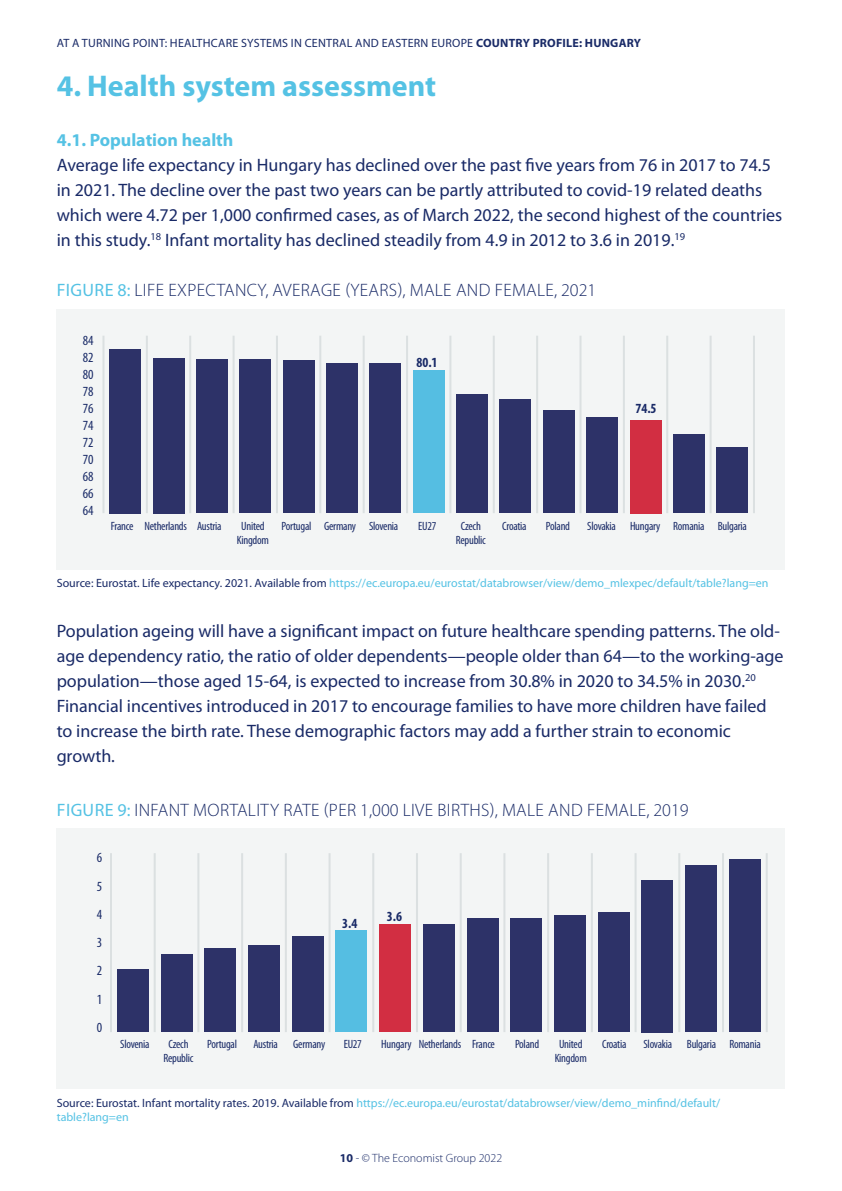
<style>
.page{position:relative;width:842px;height:1191px;background:#fff}
.page>*{position:absolute;margin:0;border:0;box-sizing:border-box;transform-origin:0 0}
.t1{font:700 30px "Myriad Pro";color:#55c2e4}
.t2{font:18px/25px "Myriad Pro";color:#192a67}
.t3{font:300 18px "Myriad Pro";letter-spacing:.02em;color:#192a67}
.t4{font:700 18px "Myriad Pro";color:#55c2e4}
.t5{font:condensed 14.2px "Myriad Pro";color:#192a67}
.t6{font:condensed 14px/17px "Myriad Pro";color:#192a67;text-align:justify}
.t7{font:700 condensed 14px "Myriad Pro";color:#192a67}
.t8{font:12px/14px "Myriad Pro";color:#55c2e4}
.t9{font:condensed 12px/14px "Myriad Pro";letter-spacing:-.02em;color:#192a67;text-align:center}
.t10{font:12px "Myriad Pro";letter-spacing:.02em;color:#192a67}
.t11{font:300 12px "Myriad Pro";color:#192a67}
.s1{font-weight:700}
.s2{font-weight:400;color:#55c2e4}
.s3{color:#192a67}
</style>
<div class="page">
<div style="left:57px;top:309px;width:728px;height:261px;background:#f3f5f5"></div>
<hr style="left:102px;top:336px;width:2px;height:177px;background:#e6eaeb">
<hr style="left:146px;top:336px;width:2px;height:177px;background:#e6eaeb">
<hr style="left:189px;top:336px;width:2px;height:177px;background:#e6eaeb">
<hr style="left:233px;top:336px;width:2px;height:177px;background:#e6eaeb">
<hr style="left:276px;top:336px;width:2px;height:177px;background:#e6eaeb">
<hr style="left:319px;top:336px;width:2px;height:177px;background:#e6eaeb">
<hr style="left:363px;top:336px;width:2px;height:177px;background:#e6eaeb">
<hr style="left:406px;top:336px;width:2px;height:177px;background:#e6eaeb">
<hr style="left:449px;top:336px;width:2px;height:177px;background:#e6eaeb">
<hr style="left:493px;top:336px;width:2px;height:177px;background:#e6eaeb">
<hr style="left:536px;top:336px;width:2px;height:177px;background:#e6eaeb">
<hr style="left:579px;top:336px;width:2px;height:177px;background:#e6eaeb">
<hr style="left:623px;top:336px;width:2px;height:177px;background:#e6eaeb">
<hr style="left:666px;top:336px;width:2px;height:177px;background:#e6eaeb">
<hr style="left:710px;top:336px;width:2px;height:177px;background:#e6eaeb">
<hr style="left:753px;top:336px;width:2px;height:177px;background:#e6eaeb">
<div style="left:110px;top:349px;width:31px;height:164px;background:#2d3268"></div>
<div style="left:153px;top:358px;width:31px;height:155px;background:#2d3268"></div>
<div style="left:196px;top:360px;width:31px;height:153px;background:#2d3268"></div>
<div style="left:240px;top:360px;width:31px;height:153px;background:#2d3268"></div>
<div style="left:283px;top:360px;width:31px;height:153px;background:#2d3268"></div>
<div style="left:326px;top:363px;width:32px;height:150px;background:#2d3268"></div>
<div style="left:370px;top:363px;width:31px;height:150px;background:#2d3268"></div>
<div style="left:413px;top:370px;width:31px;height:143px;background:#55bee2"></div>
<div style="left:456px;top:394px;width:32px;height:119px;background:#2d3268"></div>
<div style="left:500px;top:399px;width:31px;height:114px;background:#2d3268"></div>
<div style="left:543px;top:410px;width:31px;height:103px;background:#2d3268"></div>
<div style="left:587px;top:417px;width:31px;height:96px;background:#2d3268"></div>
<div style="left:630px;top:420px;width:31px;height:93px;background:#d22e42"></div>
<div style="left:673px;top:434px;width:31px;height:79px;background:#2d3268"></div>
<div style="left:717px;top:447px;width:31px;height:66px;background:#2d3268"></div>
<div style="left:57px;top:828px;width:728px;height:261px;background:#f3f5f5"></div>
<hr style="left:154px;top:853px;width:2px;height:179px;background:#e6eaeb">
<hr style="left:197px;top:853px;width:2px;height:179px;background:#e6eaeb">
<hr style="left:241px;top:853px;width:2px;height:179px;background:#e6eaeb">
<hr style="left:285px;top:853px;width:2px;height:179px;background:#e6eaeb">
<hr style="left:329px;top:853px;width:2px;height:179px;background:#e6eaeb">
<hr style="left:372px;top:853px;width:2px;height:179px;background:#e6eaeb">
<hr style="left:416px;top:853px;width:2px;height:179px;background:#e6eaeb">
<hr style="left:460px;top:853px;width:2px;height:179px;background:#e6eaeb">
<hr style="left:503px;top:853px;width:2px;height:179px;background:#e6eaeb">
<hr style="left:547px;top:853px;width:2px;height:179px;background:#e6eaeb">
<hr style="left:591px;top:853px;width:2px;height:179px;background:#e6eaeb">
<hr style="left:634px;top:853px;width:3px;height:179px;background:#e6eaeb">
<hr style="left:678px;top:853px;width:2px;height:179px;background:#e6eaeb">
<hr style="left:722px;top:853px;width:2px;height:179px;background:#e6eaeb">
<hr style="left:766px;top:853px;width:2px;height:179px;background:#e6eaeb">
<hr style="left:111px;top:853px;width:1px;height:179px;background:#e6eaeb">
<div style="left:117px;top:969px;width:32px;height:63px;background:#2d3268"></div>
<div style="left:161px;top:954px;width:31px;height:78px;background:#2d3268"></div>
<div style="left:205px;top:948px;width:31px;height:84px;background:#2d3268"></div>
<div style="left:248px;top:945px;width:32px;height:87px;background:#2d3268"></div>
<div style="left:292px;top:936px;width:31px;height:96px;background:#2d3268"></div>
<div style="left:336px;top:930px;width:31px;height:102px;background:#55bee2"></div>
<div style="left:379px;top:924px;width:32px;height:108px;background:#d22e42"></div>
<div style="left:423px;top:924px;width:32px;height:108px;background:#2d3268"></div>
<div style="left:467px;top:918px;width:31px;height:114px;background:#2d3268"></div>
<div style="left:510px;top:918px;width:32px;height:114px;background:#2d3268"></div>
<div style="left:554px;top:915px;width:32px;height:117px;background:#2d3268"></div>
<div style="left:598px;top:912px;width:31px;height:120px;background:#2d3268"></div>
<div style="left:642px;top:880px;width:31px;height:152px;background:#2d3268"></div>
<div style="left:685px;top:865px;width:32px;height:167px;background:#2d3268"></div>
<div style="left:729px;top:859px;width:32px;height:173px;background:#2d3268"></div>
<p class="t10" style="left:57px;top:36px;width:586px">AT A TURNING POINT: HEALTHCARE SYSTEMS IN CENTRAL AND EASTERN EUROPE <span class="s1">COUNTRY PROFILE: HUNGARY</span></p>
<h1 class="t1" style="left:57px;top:69px;width:381px">4. Health system assessment</h1>
<p class="t4" style="left:57px;top:130px;width:178px">4.1. Population health</p>
<p class="t2" style="left:57px;top:153px;width:727px">Average life expectancy in Hungary has declined over the past five years from 76 in 2017 to 74.5 in 2021. The decline over the past two years can be partly attributed to covid-19 related deaths which were 4.72 per 1,000 confirmed cases, as of March 2022, the second highest of the countries in this study.<sup>18</sup> Infant mortality has declined steadily from 4.9 in 2012 to 3.6 in 2019.<sup>19</sup></p>
<p class="t3" style="left:57px;top:280px;width:541px"><span class="s2">FIGURE 8:</span> LIFE EXPECTANCY, AVERAGE (YEARS), MALE AND FEMALE, 2021</p>
<p class="t6" style="left:83px;top:330px;width:13px;line-height:18.4px">8484<br>82</p>
<p class="t6" style="left:83px;top:366px;width:12px">80<br>78<br>76<br>74<br>72<br>70<br>68<br>66<br>64</p>
<p class="t6" style="left:83px;top:435px;width:12px">72</p>
<p class="t6" style="left:83px;top:471px;width:12px">68</p>
<p class="t6" style="left:83px;top:506px;width:12px">64</p>
<p class="t7" style="left:416px;top:354px;width:23px">80.1</p>
<p class="t7" style="left:635px;top:400px;width:23px">74.5</p>
<p class="t9" style="left:111px;top:519px;width:112px">France Netherlands Austria</p>
<p class="t9" style="left:237px;top:519px;width:34px">United<br>Kingdom</p>
<p class="t9" style="left:281px;top:519px;width:118px">Portugal Germany Slovenia</p>
<p class="t9" style="left:418px;top:519px;width:20px">EU27</p>
<p class="t9" style="left:456px;top:519px;width:32px">Czech<br>Republic</p>
<p class="t9" style="left:502px;top:519px;width:26px">Croatia</p>
<p class="t9" style="left:546px;top:519px;width:26px">Poland</p>
<p class="t9" style="left:587px;top:519px;width:161px">Slovakia Hungary Romania Bulgaria</p>
<p class="t8" style="left:57px;top:576px;width:713px"><span class="s3">Source: Eurostat. Life expectancy. 2021. Available from</span> https://ec.europa.eu/eurostat/databrowser/view/demo_mlexpec/default/table?lang=en</p>
<p class="t2" style="left:57px;top:619px;width:728px">Population ageing will have a significant impact on future healthcare spending patterns. The old&shy;age dependency ratio, the ratio of older dependents—people older than 64—to the working-age population—those aged 15-64, is expected to increase from 30.8% in 2020 to 34.5% in 2030.<sup>20<br></sup>Financial incentives introduced in 2017 to encourage families to have more children have failed to increase the birth rate. These demographic factors may add a further strain to economic growth.</p>
<p class="t3" style="left:57px;top:799px;width:633px"><span class="s2">FIGURE 9:</span> INFANT MORTALITY RATE (PER 1,000 LIVE BIRTHS), MALE AND FEMALE, 2019</p>
<p class="t5" style="left:95px;top:847px;width:8px">6<sub>6</sub></p>
<p class="t6" style="left:97px;top:872px;width:7px;line-height:28.2px">5<br>4<br>3<br>2<br>1<br>0</p>
<p class="t5" style="left:95px;top:936px;width:7px">3</p>
<p class="t5" style="left:95px;top:966px;width:7px">2</p>
<p class="t5" style="left:95px;top:996px;width:7px">1</p>
<p class="t5" style="left:95px;top:1026px;width:7px">0</p>
<p class="t7" style="left:342px;top:915px;width:17px">3.4</p>
<p class="t7" style="left:387px;top:908px;width:17px">3.6</p>
<p class="t9" style="left:120px;top:1037px;width:31px">Slovenia</p>
<p class="t9" style="left:163px;top:1037px;width:32px">Czech<br>Republic</p>
<p class="t9" style="left:207px;top:1037px;width:31px">Portugal</p>
<p class="t9" style="left:253px;top:1037px;width:26px">Austria</p>
<p class="t9" style="left:293px;top:1037px;width:33px">Germany</p>
<p class="t9" style="left:344px;top:1037px;width:20px">EU27</p>
<p class="t9" style="left:381px;top:1037px;width:115px">Hungary Netherlands France</p>
<p class="t9" style="left:515px;top:1037px;width:26px">Poland</p>
<p class="t9" style="left:555px;top:1037px;width:34px">United<br>Kingdom</p>
<p class="t9" style="left:602px;top:1037px;width:26px">Croatia</p>
<p class="t9" style="left:643px;top:1037px;width:119px">Slovakia Bulgaria Romania</p>
<p class="t8" style="left:57px;top:1095px;width:665px"><span class="s3">Source: Eurostat. Infant mortality rates. 2019. Available from</span> https://ec.europa.eu/eurostat/databrowser/view/demo_minfind/default/ table?lang=en</p>
<p class="t11" style="left:340px;top:1151px;width:164px"><span class="s1">10</span> - © The Economist Group 2022</p>
</div>
